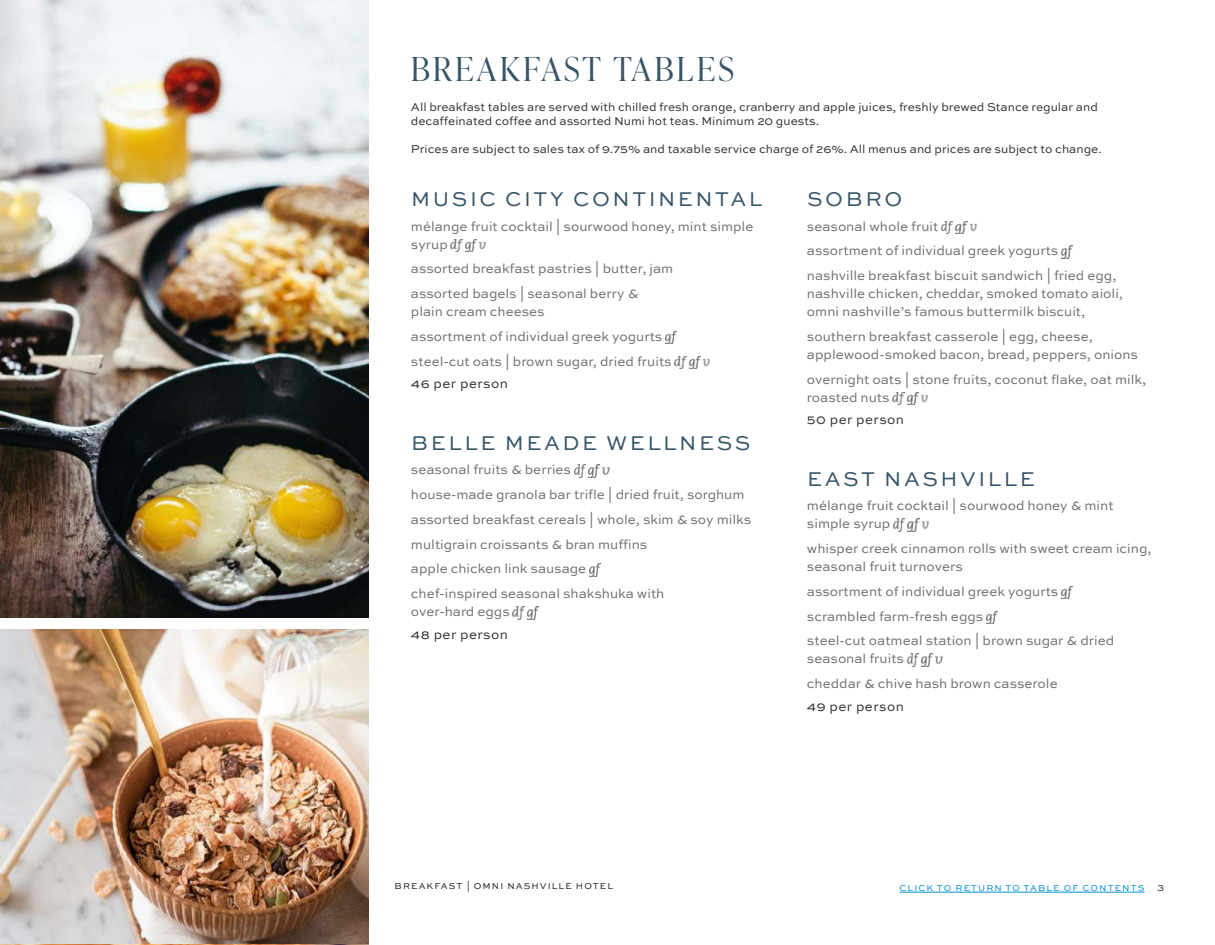
<style>
.page{position:relative;width:1215px;height:945px;background:#fff}
.page>*{position:absolute;margin:0;border:0;box-sizing:border-box;transform-origin:0 0}
.t1{font:300 33px "Ivy Presto Display";letter-spacing:.1em;color:#385568}
.t2{font:21px "Sweet Sans Pro";letter-spacing:.12em;color:#385568}
.t3{font:13.5px/24.8px "Sweet Sans Pro";color:#6c6e70}
.t4{font:13.5px "Sweet Sans Pro";letter-spacing:.03em;color:#323032}
.t5{font:12px/14.2px "Sweet Sans Pro";color:#323032}
.t6{font:9px "Sweet Sans Pro";letter-spacing:.12em;color:#008fd4}
.t7{font:9px "Sweet Sans Pro";letter-spacing:.12em;color:#221f1f}
</style>
<div class="page">
<img style="left:0;top:0;width:369px;height:618px">
<img style="left:0;top:630px;width:369px;height:314px">
<img style="left:0;top:944px;width:369px;height:1px">
<svg style="left:941px;top:221px;width:35px;height:13px"></svg>
<svg style="left:1061px;top:246px;width:12px;height:12px"></svg>
<svg style="left:893px;top:392px;width:35px;height:13px"></svg>
<svg style="left:893px;top:519px;width:35px;height:12px"></svg>
<svg style="left:1061px;top:586px;width:12px;height:13px"></svg>
<svg style="left:986px;top:611px;width:12px;height:13px"></svg>
<svg style="left:907px;top:654px;width:35px;height:12px"></svg>
<svg style="left:451px;top:239px;width:35px;height:13px"></svg>
<svg style="left:665px;top:331px;width:12px;height:13px"></svg>
<svg style="left:675px;top:356px;width:35px;height:13px"></svg>
<svg style="left:574px;top:465px;width:35px;height:12px"></svg>
<svg style="left:589px;top:564px;width:12px;height:12px"></svg>
<svg style="left:513px;top:607px;width:26px;height:12px"></svg>
<hr style="left:899px;top:892px;width:246px;height:1px;background:#008fd4">
<h1 class="t1" style="left:411px;top:48px;width:325px">BREAKFAST TABLES</h1>
<p class="t5" style="left:411px;top:101px;width:688px">All breakfast tables are served with chilled fresh orange, cranberry and apple juices, freshly brewed Stance regular and decaffeinated coffee and assorted Numi hot teas. Minimum 20 guests.</p>
<p class="t5" style="left:411px;top:143px;width:692px">Prices are subject to sales tax of 9.75% and taxable service charge of 26%. All menus and prices are subject to change.</p>
<h2 class="t2" style="left:411px;top:187px;width:353px">MUSIC CITY CONTINENTAL</h2>
<p class="t3" style="left:411px;top:218px;width:344px;line-height:18px">mélange fruit cocktail | sourwood honey, mint simple syrup</p>
<p class="t3" style="left:411px;top:257px;width:264px">assorted breakfast pastries | butter, jam assorted bagels | seasonal berry &amp;</p>
<p class="t3" style="left:411px;top:300px;width:262px">plain cream cheeses<br>assortment of individual greek yogurts steel-cut oats | brown sugar, dried fruits</p>
<p class="t4" style="left:411px;top:376px;width:98px">46 per person</p>
<h2 class="t2" style="left:411px;top:431px;width:341px">BELLE MEADE WELLNESS</h2>
<p class="t3" style="left:411px;top:458px;width:342px">seasonal fruits &amp; berries<br>house-made granola bar trifle | dried fruit, sorghum assorted breakfast cereals | whole, skim &amp; soy milks multigrain croissants &amp; bran muffins<br>apple chicken link sausage<br>chef-inspired seasonal shakshuka with</p>
<p class="t3" style="left:411px;top:600px;width:100px">over-hard eggs</p>
<p class="t4" style="left:411px;top:626px;width:99px">48 per person</p>
<h2 class="t2" style="left:807px;top:187px;width:97px">SOBRO</h2>
<p class="t3" style="left:807px;top:214px;width:311px">seasonal whole fruit<br>assortment of individual greek yogurts nashville breakfast biscuit sandwich | fried egg,</p>
<p class="t3" style="left:807px;top:285px;width:318px;line-height:18px">nashville chicken, cheddar, smoked tomato aioli, omni nashville’s famous buttermilk biscuit,</p>
<p class="t3" style="left:807px;top:328px;width:333px;line-height:18px">southern breakfast casserole | egg, cheese, applewood-smoked bacon, bread, peppers, onions</p>
<p class="t3" style="left:807px;top:371px;width:341px;line-height:18px">overnight oats | stone fruits, coconut flake, oat milk, roasted nuts</p>
<p class="t4" style="left:807px;top:412px;width:99px">50 per person</p>
<h2 class="t2" style="left:807px;top:467px;width:229px">EAST NASHVILLE</h2>
<p class="t3" style="left:807px;top:497px;width:308px;line-height:18px">mélange fruit cocktail | sourwood honey &amp; mint simple syrup</p>
<p class="t3" style="left:807px;top:540px;width:346px;line-height:18px">whisper creek cinnamon rolls with sweet cream icing, seasonal fruit turnovers</p>
<p class="t3" style="left:807px;top:580px;width:309px">assortment of individual greek yogurts scrambled farm-fresh eggs<br>steel-cut oatmeal station | brown sugar &amp; dried</p>
<p class="t3" style="left:807px;top:647px;width:252px">seasonal fruits<br>cheddar &amp; chive hash brown casserole</p>
<p class="t4" style="left:807px;top:698px;width:98px">49 per person</p>
<p class="t7" style="left:395px;top:881px;width:220px">BREAKFAST | OMNI NASHVILLE HOTEL</p>
<p class="t6" style="left:899px;top:883px;width:246px">CLICK TO RETURN TO TABLE OF CONTENTS</p>
<p class="t7" style="left:1157px;top:883px;width:8px">3</p>
</div>
